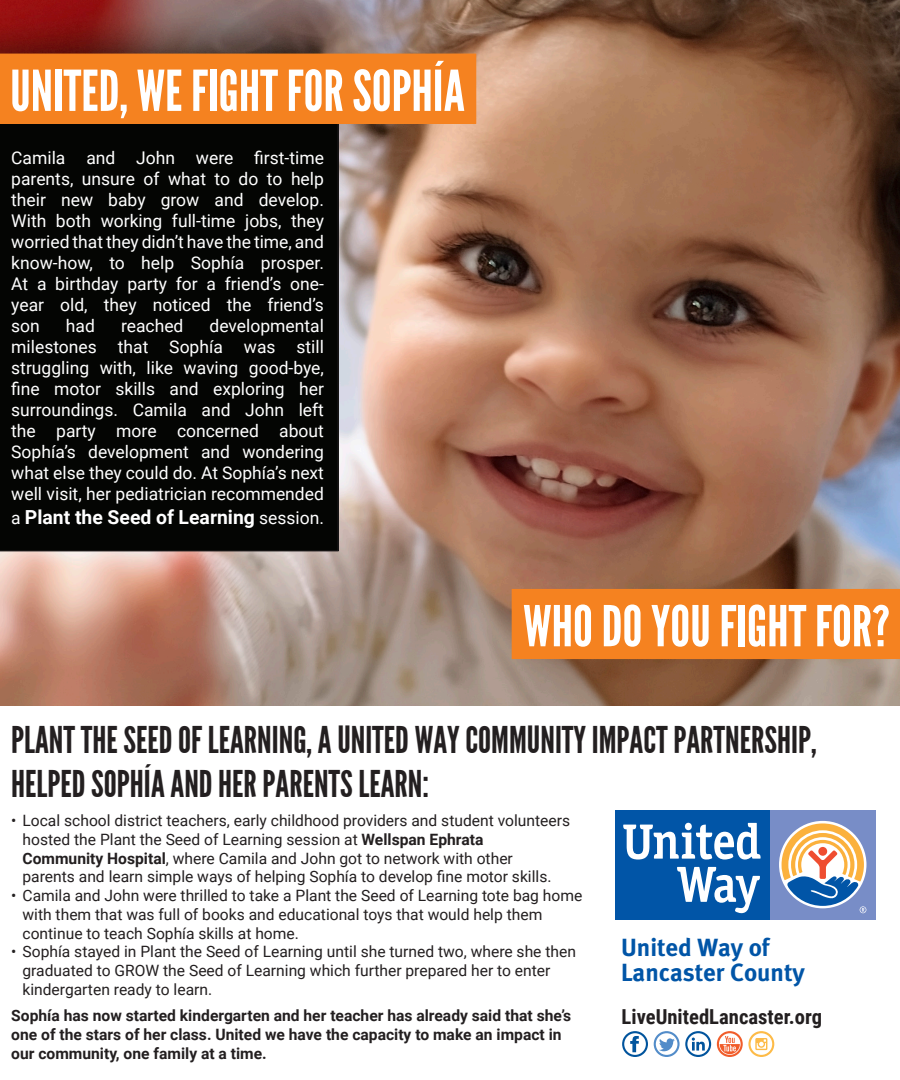
<style>
.page{position:relative;width:900px;height:1080px;background:#fff}
.page>*{position:absolute;margin:0;border:0;box-sizing:border-box;transform-origin:0 0}
.t1{font:56.25px "League Gothic";color:#fff}
.t2{font:36.88px/44.2px "League Gothic";color:#231f20}
.t3{font:700 24.81px/24.8px "Meta";color:#0155a7}
.t4{font:700 20.62px "Roboto Condensed";color:#231f20}
.t5{font:700 19.38px "Roboto";color:#fff}
.t6{font:17.5px/21px "Roboto";color:#fff;text-align:justify}
.t7{font:15.62px/18.8px "Roboto";color:#231f20}
.t8{font:700 15.62px/18.8px "Roboto";color:#231f20}
.s1{font-weight:400;font-size:17.5px}
.s2{font-weight:700}
</style>
<div class="page">
<img style="left:0;top:0;width:900px;height:705px">
<div style="left:0;top:123px;width:338px;height:428px;background:#040503"></div>
<div style="left:0;top:54px;width:476px;height:69px;background:#f58220"></div>
<div style="left:512px;top:589px;width:388px;height:70px;background:#f58220"></div>
<svg style="left:615px;top:810px;width:261px;height:1px"></svg>
<div style="left:770px;top:811px;width:106px;height:109px;background:#788dc7"></div>
<div style="left:615px;top:811px;width:155px;height:109px;background:#0155a7"></div>
<svg style="left:677px;top:867px;width:83px;height:46px"></svg>
<svg style="left:623px;top:823px;width:138px;height:37px"></svg>
<svg style="left:782px;top:823px;width:84px;height:90px"></svg>
<svg style="left:622px;top:1031px;width:26px;height:26px"></svg>
<svg style="left:654px;top:1031px;width:57px;height:26px"></svg>
<svg style="left:717px;top:1031px;width:57px;height:26px"></svg>
<p class="t1" style="left:10px;top:59px;width:456px">UNITED, WE FIGHT FOR SOPHÍA</p>
<p class="t6" style="left:11px;top:147px;width:314px">Camila and John were first-time parents, unsure of what to do to help their new baby grow and develop.<br>With both working full-time jobs, they worried that they didn’t have the time, and know-how, to help Sophía prosper.<br>At a birthday party for a friend’s one&shy;year old, they noticed the friend’s son</p>
<p class="t6" style="left:11px;top:315px;width:314px;text-indent:198px">developmental milestones that Sophía was still struggling with, like waving good-bye, fine motor skills and exploring her surroundings. Camila and John left the party more concerned about Sophía’s development and wondering what else they could do. At Sophía’s next well visit, her pediatrician recommended</p>
<p class="t5" style="left:11px;top:503px;width:314px"><span class="s1">a</span> Plant the Seed of Learning <span class="s1">session.</span></p>
<p class="t6" style="left:66px;top:315px;width:31px">had</p>
<p class="t6" style="left:121px;top:315px;width:64px">reached</p>
<p class="t1" style="left:523px;top:594px;width:368px">WHO DO YOU FIGHT FOR?</p>
<p class="t2" style="left:11px;top:718px;width:807px">PLANT THE SEED OF LEARNING, A UNITED WAY COMMUNITY IMPACT PARTNERSHIP,<br>HELPED SOPHÍA AND HER PARENTS LEARN:</p>
<p class="t7" style="left:22px;top:811px;width:549px;text-indent:-11px">• Local school district teachers, early childhood providers and student volunteers hosted the Plant the Seed of Learning session at <span class="s2">Wellspan Ephrata<br>Community Hospital</span>, where Camila and John got to network with other<br>parents and learn simple ways of helping Sophía to develop fine motor skills.</p>
<p class="t7" style="left:22px;top:886px;width:561px;text-indent:-11px">• Camila and John were thrilled to take a Plant the Seed of Learning tote bag home with them that was full of books and educational toys that would help them continue to teach Sophía skills at home.</p>
<p class="t7" style="left:22px;top:942px;width:555px;text-indent:-11px">• Sophía stayed in Plant the Seed of Learning until she turned two, where she then graduated to GROW the Seed of Learning which further prepared her to enter kindergarten ready to learn.</p>
<p class="t8" style="left:11px;top:1006px;width:562px">Sophía has now started kindergarten and her teacher has already said that she’s one of the stars of her class. United we have the capacity to make an impact in our community, one family at a time.</p>
<p class="t3" style="left:621px;top:935px;width:185px">United Way of<br>Lancaster County</p>
<p class="t4" style="left:622px;top:1002px;width:202px">LiveUnitedLancaster.org</p>
</div>
